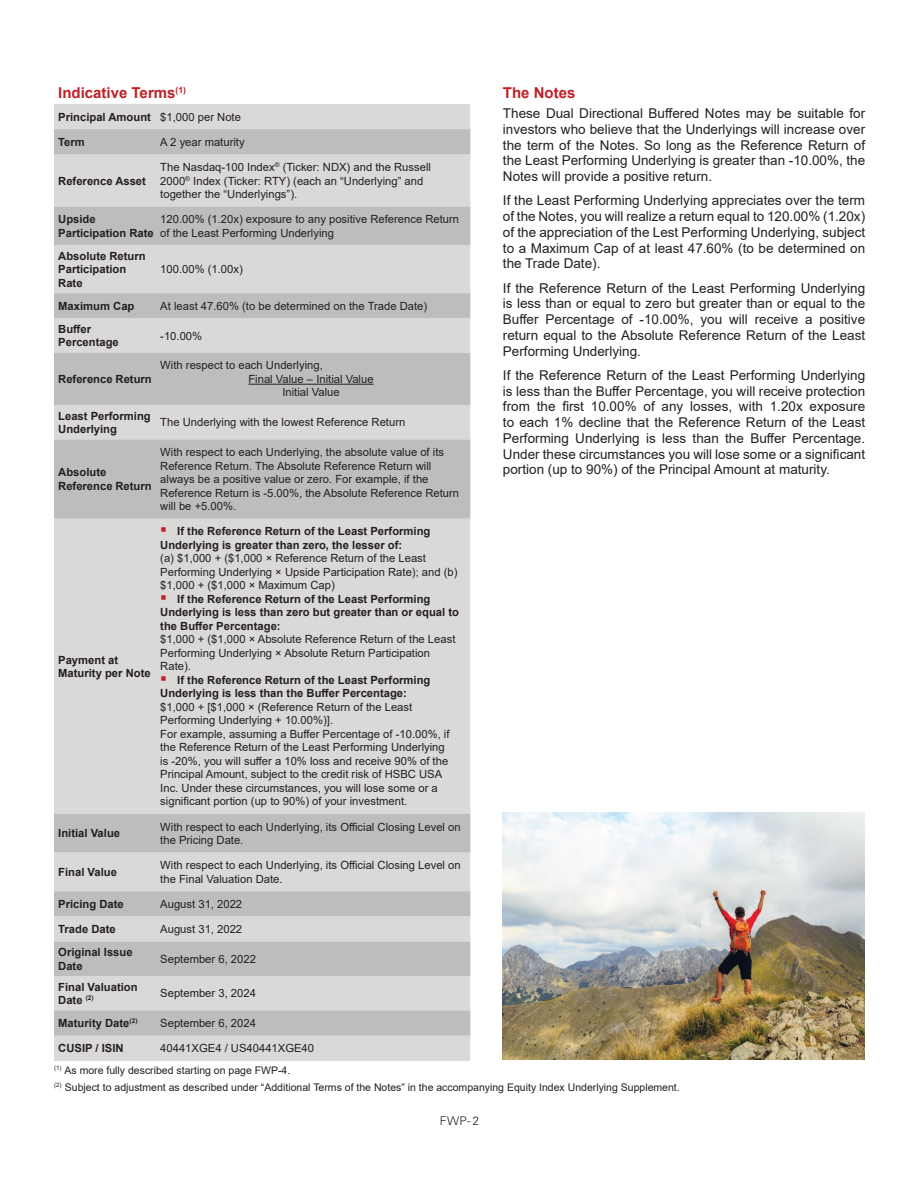
<style>
.page{position:relative;width:918px;height:1188px;background:#fff}
.page>*{position:absolute;margin:0;border:0;box-sizing:border-box;transform-origin:0 0}
.t1{font:700 15px "Arial";color:#c02025}
.t2{font:13.5px/15.8px "Arial";color:#231f20;text-align:justify}
.t3{font:300 12px "Univers";color:#231f20}
.t4{font:11.25px/13.5px "Arial";color:#231f20}
.t5{font:700 11.25px/13.5px "Arial";color:#231f20}
.t6{font:10.5px/17px "Arial";color:#231f20}
.s1{font-weight:400}
</style>
<div class="page">
<div style="left:54px;top:104px;width:416px;height:957px;background:#dad9d8"></div>
<svg style="left:54px;top:129px;width:416px;height:907px;background:#cfcecd"></svg>
<hr style="left:248px;top:384px;width:126px;height:1px;background:#231f20">
<img style="left:503px;top:813px;width:361px;height:246px">
<svg style="left:162px;top:528px;width:4px;height:4px"></svg>
<svg style="left:162px;top:595px;width:4px;height:5px"></svg>
<svg style="left:162px;top:676px;width:4px;height:5px"></svg>
<h1 class="t1" style="left:58px;top:82px;width:129px">Indicative Terms<sup>(1)</sup></h1>
<h1 class="t1" style="left:503px;top:82px;width:74px">The Notes</h1>
<p class="t5" style="left:58px;top:110px;width:184px">Principal Amount <span class="s1">$1,000 per Note</span></p>
<p class="t5" style="left:58px;top:135px;width:28px">Term</p>
<p class="t4" style="left:160px;top:135px;width:86px">A 2 year maturity</p>
<p class="t5" style="left:58px;top:174px;width:89px">Reference Asset</p>
<p class="t2" style="left:503px;top:105px;width:364px">These Dual Directional Buffered Notes may be suitable for investors who believe that the Underlyings will increase over the term of the Notes. So long as the Reference Return of the Least Performing Underlying is greater than -10.00%, the Notes will provide a positive return.</p>
<p class="t2" style="left:503px;top:193px;width:364px">If the Least Performing Underlying appreciates over the term of the Notes, you will realize a return equal to 120.00% (1.20x) of the appreciation of the Lest Performing Underlying, subject to a Maximum Cap of at least 47.60% (to be determined on the Trade Date).</p>
<p class="t2" style="left:503px;top:280px;width:364px">If the Reference Return of the Least Performing Underlying is less than or equal to zero but greater than or equal to the Buffer Percentage of -10.00%, you will receive a positive return equal to the Absolute Reference Return of the Least Performing Underlying.</p>
<p class="t2" style="left:503px;top:367px;width:364px">If the Reference Return of the Least Performing Underlying is less than the Buffer Percentage, you will receive protection from the first 10.00% of any losses, with 1.20x exposure to each 1% decline that the Reference Return of the Least Performing Underlying is less than the Buffer Percentage.<br>Under these circumstances you will lose some or a significant portion (up to 90%) of the Principal Amount at maturity.</p>
<p class="t4" style="left:160px;top:160px;width:272px">The Nasdaq-100 Index<sup>®</sup> (Ticker: NDX) and the Russell<br>2000<sup>®</sup> Index (Ticker: RTY) (each an “Underlying” and together the “Underlyings”).</p>
<p class="t5" style="left:58px;top:213px;width:97px">Upside<br>Participation Rate</p>
<p class="t4" style="left:160px;top:212px;width:300px">120.00% (1.20x) exposure to any positive Reference Return of the Least Performing Underlying</p>
<p class="t5" style="left:58px;top:249px;width:89px">Absolute Return<br>Participation<br>Rate</p>
<p class="t4" style="left:160px;top:263px;width:84px">100.00% (1.00x)</p>
<p class="t5" style="left:58px;top:299px;width:78px">Maximum Cap</p>
<p class="t4" style="left:160px;top:299px;width:269px">At least 47.60% (to be determined on the Trade Date)</p>
<p class="t5" style="left:58px;top:322px;width:62px">Buffer<br>Percentage</p>
<p class="t4" style="left:160px;top:329px;width:43px">-10.00%</p>
<p class="t5" style="left:58px;top:372px;width:95px">Reference Return</p>
<p class="t4" style="left:160px;top:359px;width:164px">With respect to each Underlying,</p>
<p class="t4" style="left:248px;top:372px;width:127px">Final Value – Initial Value</p>
<p class="t4" style="left:282px;top:386px;width:59px">Initial Value</p>
<p class="t5" style="left:58px;top:409px;width:94px">Least Performing<br>Underlying</p>
<p class="t4" style="left:160px;top:416px;width:247px">The Underlying with the lowest Reference Return</p>
<p class="t5" style="left:58px;top:466px;width:95px">Absolute<br>Reference Return</p>
<p class="t4" style="left:160px;top:445px;width:300px">With respect to each Underlying, the absolute value of its Reference Return. The Absolute Reference Return will always be a positive value or zero. For example, if the Reference Return is -5.00%, the Absolute Reference Return will be +5.00%.</p>
<p class="t5" style="left:58px;top:653px;width:94px">Payment at<br>Maturity per Note</p>
<p class="t5" style="left:160px;top:525px;width:272px;text-indent:17px">If the Reference Return of the Least Performing<br>Underlying is greater than zero, the lesser of:</p>
<p class="t4" style="left:160px;top:552px;width:299px">(a) $1,000 + ($1,000 × Reference Return of the Least<br>Performing Underlying × Upside Participation Rate); and (b) $1,000 + ($1,000 × Maximum Cap)</p>
<p class="t5" style="left:160px;top:592px;width:300px;text-indent:17px">If the Reference Return of the Least Performing<br>Underlying is less than zero but greater than or equal to the Buffer Percentage:</p>
<p class="t4" style="left:160px;top:633px;width:297px">$1,000 + ($1,000 × Absolute Reference Return of the Least<br>Performing Underlying × Absolute Return Participation<br>Rate).</p>
<p class="t5" style="left:160px;top:673px;width:272px;text-indent:17px">If the Reference Return of the Least Performing<br>Underlying is less than the Buffer Percentage:</p>
<p class="t4" style="left:160px;top:700px;width:291px">$1,000 + [$1,000 × (Reference Return of the Least Performing Underlying + 10.00%)].<br>For example, assuming a Buffer Percentage of -10.00%, if the Reference Return of the Least Performing Underlying is -20%, you will suffer a 10% loss and receive 90% of the Principal Amount, subject to the credit risk of HSBC USA Inc. Under these circumstances, you will lose some or a significant portion (up to 90%) of your investment.</p>
<p class="t5" style="left:58px;top:827px;width:63px">Initial Value</p>
<p class="t4" style="left:160px;top:820px;width:302px">With respect to each Underlying, its Official Closing Level on the Pricing Date.</p>
<p class="t5" style="left:58px;top:865px;width:60px">Final Value</p>
<p class="t4" style="left:160px;top:858px;width:302px">With respect to each Underlying, its Official Closing Level on the Final Valuation Date.</p>
<p class="t5" style="left:58px;top:897px;width:67px">Pricing Date</p>
<p class="t4" style="left:160px;top:897px;width:83px">August 31, 2022</p>
<p class="t5" style="left:58px;top:923px;width:59px">Trade Date</p>
<p class="t4" style="left:160px;top:922px;width:83px">August 31, 2022</p>
<p class="t5" style="left:58px;top:946px;width:76px">Original Issue<br>Date</p>
<p class="t4" style="left:160px;top:952px;width:97px">September 6, 2022</p>
<p class="t5" style="left:58px;top:980px;width:81px">Final Valuation<br>Date <sup>(2)</sup></p>
<p class="t4" style="left:160px;top:987px;width:97px">September 3, 2024</p>
<p class="t5" style="left:58px;top:1017px;width:81px">Maturity Date<sup>(2)</sup></p>
<p class="t4" style="left:160px;top:1016px;width:97px">September 6, 2024</p>
<p class="t5" style="left:58px;top:1042px;width:67px">CUSIP / ISIN</p>
<p class="t4" style="left:160px;top:1042px;width:155px">40441XGE4 / US40441XGE40</p>
<p class="t6" style="left:54px;top:1061px;width:627px"><sup>(1)</sup> As more fully described starting on page FWP-4.<br><sup>(2)</sup> Subject to adjustment as described under “Additional Terms of the Notes” in the accompanying Equity Index Underlying Supplement.</p>
<p class="t3" style="left:440px;top:1114px;width:41px">FWP- 2</p>
</div>
